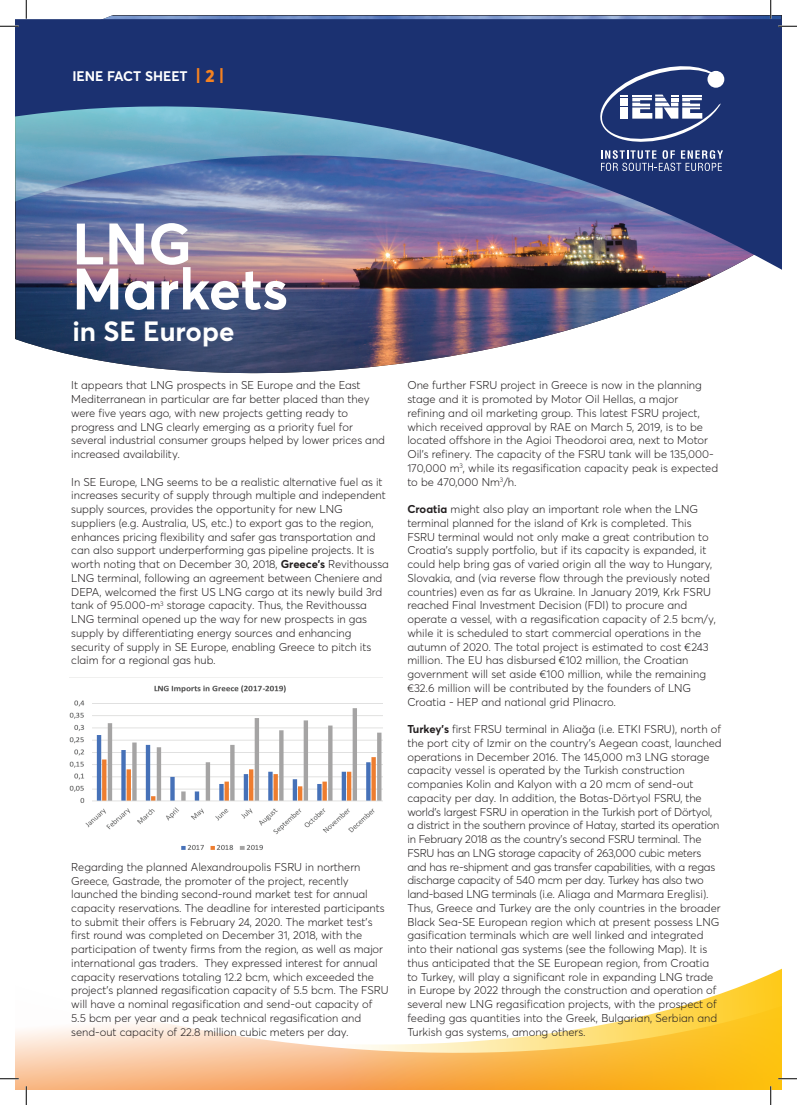
<style>
.page{position:relative;width:797px;height:1105px;background:#fff}
.page>*{position:absolute;margin:0;border:0;box-sizing:border-box;transform-origin:0 0}
.t1{font:700 57.5px/45px "Averta";color:#fff}
.t2{font:700 27.5px "Averta";color:#fff}
.t3{font:700 13.75px "Averta";color:#fff}
.t4{font:300 11.25px/13.8px "Averta";letter-spacing:-.005em;color:#231f20}
.s1{font-weight:800;font-size:17.5px;color:#f58220}
.s2{font-weight:700}
</style>
<div class="page">
<img style="left:48px;top:16px;width:733px;height:358px">
<svg style="left:16px;top:287px;width:765px;height:62px"></svg>
<img style="left:16px;top:19px;width:765px;height:268px">
<svg style="left:596px;top:62px;width:127px;height:109px;background:#47598c"></svg>
<div style="left:707px;top:71px;width:17px;height:17px;background:#fff;border-radius:50%"></div>
<svg style="left:16px;top:969px;width:765px;height:120px"></svg>
<img style="left:70px;top:685px;width:312px;height:165px">
<svg style="left:0;top:25px;width:19px;height:2px"></svg>
<svg style="left:778px;top:25px;width:19px;height:2px"></svg>
<svg style="left:0;top:1078px;width:19px;height:1px"></svg>
<svg style="left:778px;top:1078px;width:19px;height:1px"></svg>
<svg style="left:25px;top:0;width:2px;height:19px"></svg>
<svg style="left:25px;top:1086px;width:2px;height:19px"></svg>
<svg style="left:770px;top:0;width:1px;height:19px"></svg>
<svg style="left:770px;top:1086px;width:1px;height:19px"></svg>
<p class="t3" style="left:72px;top:67px;width:153px">IENE FACT SHEET <span class="s1">| 2 |</span></p>
<h1 class="t1" style="left:72px;top:221px;width:217px">LNG<br>Markets</h1>
<h2 class="t2" style="left:72px;top:313px;width:164px">in SE Europe</h2>
<p class="t4" style="left:71px;top:379px;width:315px">It appears that LNG prospects in SE Europe and the East Mediterranean in particular are far better placed than they were five years ago, with new projects getting ready to progress and LNG clearly emerging as a priority fuel for several industrial consumer groups helped by lower prices and increased availability.</p>
<p class="t4" style="left:71px;top:475px;width:319px">In SE Europe, LNG seems to be a realistic alternative fuel as it increases security of supply through multiple and independent supply sources, provides the opportunity for new LNG suppliers (e.g. Australia, US, etc.) to export gas to the region, enhances pricing flexibility and safer gas transportation and can also support underperforming gas pipeline projects. It is worth noting that on December 30, 2018, <span class="s2">Greece’s</span> Revithoussa LNG terminal, following an agreement between Cheniere and DEPA, welcomed the first US LNG cargo at its newly build 3rd tank of 95.000-m<sup>3</sup> storage capacity. Thus, the Revithoussa LNG terminal opened up the way for new prospects in gas supply by differentiating energy sources and enhancing security of supply in SE Europe, enabling Greece to pitch its claim for a regional gas hub.</p>
<p class="t4" style="left:71px;top:860px;width:319px">Regarding the planned Alexandroupolis FSRU in northern Greece, Gastrade, the promoter of the project, recently launched the binding second-round market test for annual capacity reservations. The deadline for interested participants to submit their offers is February 24, 2020. The market test’s first round was completed on December 31, 2018, with the participation of twenty firms from the region, as well as major international gas traders. They expressed interest for annual capacity reservations totaling 12.2 bcm, which exceeded the project’s planned regasification capacity of 5.5 bcm. The FSRU will have a nominal regasification and send-out capacity of 5.5 bcm per year and a peak technical regasification and send-out capacity of 22.8 million cubic meters per day.</p>
<p class="t4" style="left:407px;top:378px;width:312px">One further FSRU project in Greece is now in the planning stage and it is promoted by Motor Oil Hellas, a major refining and oil marketing group. This latest FSRU project, which received approval by RAE on March 5, 2019, is to be located offshore in the Agioi Theodoroi area, next to Motor Oil’s refinery. The capacity of the FSRU tank will be 135,000- 170,000 m<sup>3</sup>, while its regasification capacity peak is expected to be 470,000 Nm<sup>3</sup>/h.</p>
<p class="t4" style="left:407px;top:502px;width:310px"><span class="s2">Croatia</span> might also play an important role when the LNG terminal planned for the island of Krk is completed. This FSRU terminal would not only make a great contribution to Croatia’s supply portfolio, but if its capacity is expanded, it could help bring gas of varied origin all the way to Hungary, Slovakia, and (via reverse flow through the previously noted countries) even as far as Ukraine. In January 2019, Krk FSRU reached Final Investment Decision (FDI) to procure and operate a vessel, with a regasification capacity of 2.5 bcm/y, while it is scheduled to start commercial operations in the autumn of 2020. The total project is estimated to cost €243 million. The EU has disbursed €102 million, the Croatian government will set aside €100 million, while the remaining €32.6 million will be contributed by the founders of LNG Croatia - HEP and national grid Plinacro.</p>
<p class="t4" style="left:407px;top:722px;width:316px"><span class="s2">Turkey’s</span> first FRSU terminal in Aliağa (i.e. ETKI FSRU), north of the port city of Izmir on the country’s Aegean coast, launched operations in December 2016. The 145,000 m3 LNG storage capacity vessel is operated by the Turkish construction companies Kolin and Kalyon with a 20 mcm of send-out capacity per day. In addition, the Botas-Dörtyol FSRU, the world’s largest FSRU in operation in the Turkish port of Dörtyol, a district in the southern province of Hatay, started its operation in February 2018 as the country’s second FSRU terminal. The FSRU has an LNG storage capacity of 263,000 cubic meters and has re-shipment and gas transfer capabilities, with a regas discharge capacity of 540 mcm per day. Turkey has also two land-based LNG terminals (i.e. Aliaga and Marmara Ereglisi).<br>Thus, Greece and Turkey are the only countries in the broader Black Sea-SE European region which at present possess LNG gasification terminals which are well linked and integrated into their national gas systems (see the following Map). It is thus anticipated that the SE European region, from Croatia to Turkey, will play a significant role in expanding LNG trade in Europe by 2022 through the construction and operation of several new LNG regasification projects, with the prospect of feeding gas quantities into the Greek, Bulgarian, Serbian and Turkish gas systems, among others.</p>
</div>
